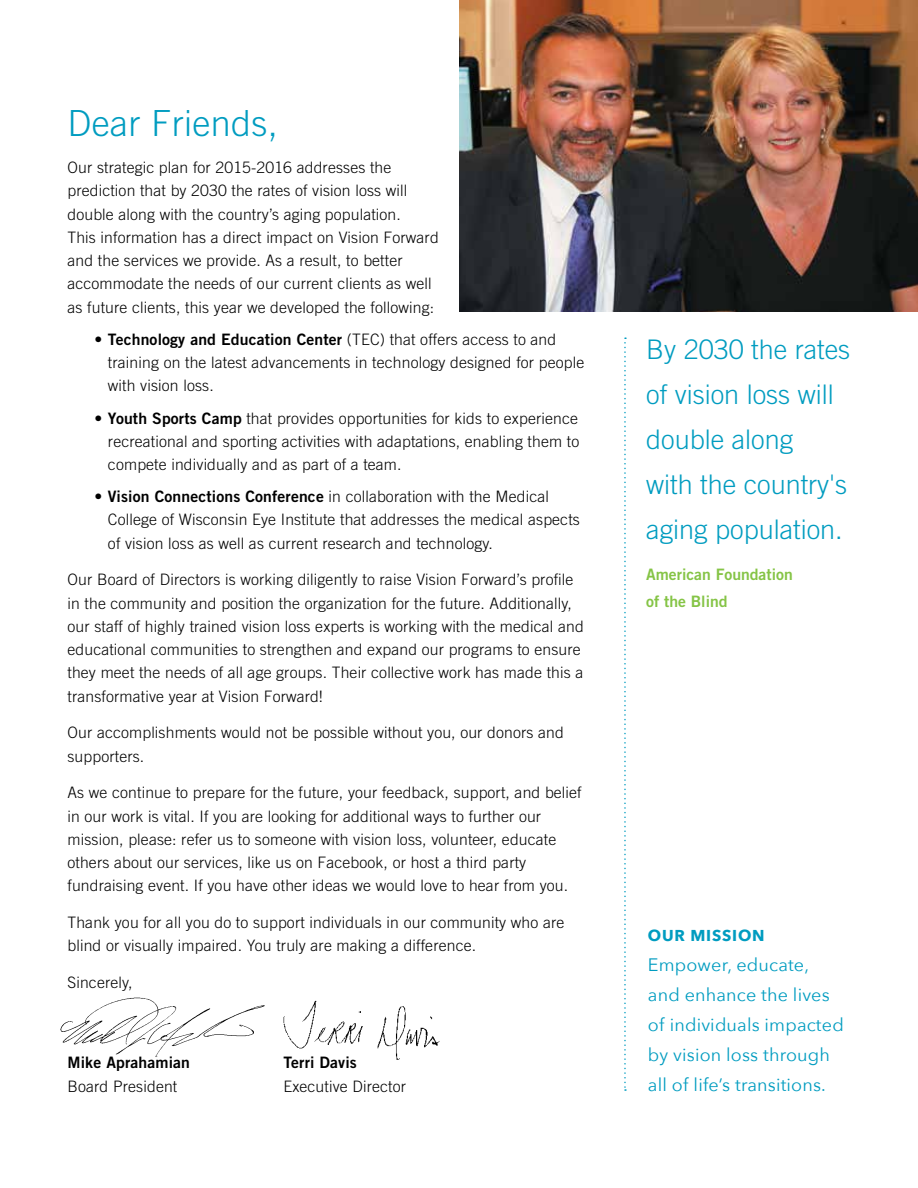
<style>
.page{position:relative;width:918px;height:1188px;background:#fff}
.page>*{position:absolute;margin:0;border:0;box-sizing:border-box;transform-origin:0 0}
.t1{font:300 36px "Trade Gothic";letter-spacing:.01em;color:#009cc0}
.t2{font:300 27px/45px "Trade Gothic";color:#009cc0}
.t3{font:18px/30px "Avenir Next";letter-spacing:.01em;color:#009cc0}
.t4{font:300 15.75px/23.2px "Trade Gothic";letter-spacing:.01em;color:#000}
.t5{font:15.75px "Trade Gothic Bold Two";letter-spacing:.01em;color:#000}
.t6{font:15.75px/27px "Trade Gothic Bold Two";color:#85c446}
.t7{font:700 15.75px "Avenir Next";letter-spacing:.05em;color:#009cc0}
.s1{font-family:"Trade Gothic";font-weight:300}
.s2{font-family:"Trade Gothic Bold Two";font-weight:400}
</style>
<div class="page">
<svg style="left:624px;top:338px;width:2px;height:753px"></svg>
<img style="left:459px;top:0;width:459px;height:311px">
<img style="left:60px;top:997px;width:205px;height:60px">
<img style="left:283px;top:1000px;width:157px;height:60px">
<h1 class="t1" style="left:68px;top:102px;width:212px">Dear Friends,</h1>
<p class="t4" style="left:68px;top:156px;width:373px">Our strategic plan for 2015-2016 addresses the prediction that by 2030 the rates of vision loss will double along with the country’s aging population.<br>This information has a direct impact on Vision Forward and the services we provide. As a result, to better accommodate the needs of our current clients as well as future clients, this year we developed the following:</p>
<p class="t5" style="left:94px;top:329px;width:463px"><span class="s1">•</span> Technology and Education Center <span class="s1">(TEC) that offers access to and</span></p>
<p class="t4" style="left:108px;top:351px;width:478px">training on the latest advancements in technology designed for people with vision loss.</p>
<p class="t4" style="left:108px;top:406px;width:473px;text-align:justify;text-indent:-13px">• <span class="s2">Youth Sports Camp</span> that provides opportunities for kids to experience recreational and sporting activities with adaptations, enabling them to compete individually and as part of a team.</p>
<p class="t4" style="left:108px;top:485px;width:473px;text-indent:-13px">• <span class="s2">Vision Connections Conference</span> in collaboration with the Medical<br>College of Wisconsin Eye Institute that addresses the medical aspects of vision loss as well as current research and technology.</p>
<p class="t4" style="left:68px;top:568px;width:518px">Our Board of Directors is working diligently to raise Vision Forward’s profile in the community and position the organization for the future. Additionally, our staff of highly trained vision loss experts is working with the medical and educational communities to strengthen and expand our programs to ensure they meet the needs of all age groups. Their collective work has made this a transformative year at Vision Forward!</p>
<p class="t4" style="left:68px;top:721px;width:498px">Our accomplishments would not be possible without you, our donors and supporters.</p>
<p class="t4" style="left:68px;top:781px;width:516px">As we continue to prepare for the future, your feedback, support, and belief in our work is vital. If you are looking for additional ways to further our mission, please: refer us to someone with vision loss, volunteer, educate others about our services, like us on Facebook, or host a third party fundraising event. If you have other ideas we would love to hear from you.</p>
<p class="t4" style="left:68px;top:911px;width:498px">Thank you for all you do to support individuals in our community who are blind or visually impaired. You truly are making a difference.</p>
<p class="t4" style="left:68px;top:971px;width:67px">Sincerely,</p>
<p class="t5" style="left:68px;top:1053px;width:124px">Mike Aprahamian</p>
<p class="t5" style="left:283px;top:1053px;width:75px">Terri Davis</p>
<p class="t4" style="left:68px;top:1074px;width:111px">Board President</p>
<p class="t4" style="left:283px;top:1074px;width:124px">Executive Director</p>
<h2 class="t2" style="left:646px;top:327px;width:206px">By 2030 the rates of vision loss will double along<br>with the country's aging population.</h2>
<p class="t6" style="left:646px;top:560px;width:148px">American Foundation of the Blind</p>
<p class="t7" style="left:648px;top:922px;width:118px">OUR MISSION</p>
<p class="t3" style="left:648px;top:949px;width:197px">Empower, educate, and enhance the lives of individuals impacted by vision loss through all of life’s transitions.</p>
</div>
